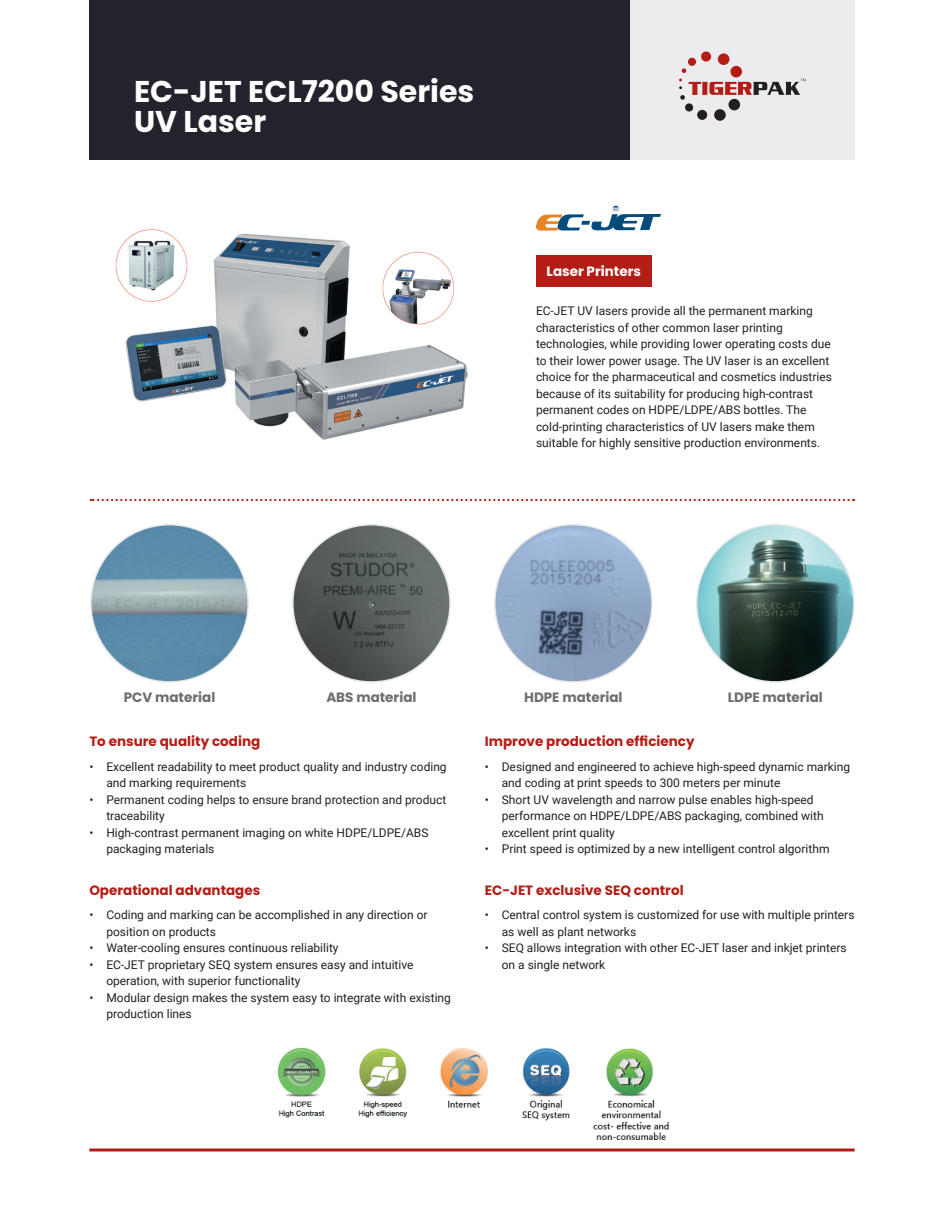
<style>
.page{position:relative;width:944px;height:1214px;background:#fff}
.page>*{position:absolute;margin:0;border:0;box-sizing:border-box;transform-origin:0 0}
.t1{font:700 30px/30px "Poppins";color:#fff}
.t2{font:700 13.5px "Poppins";color:#b41d15}
.t3{font:700 13.5px "Poppins";color:#6c6d70}
.t4{font:700 13.5px "Poppins";color:#fff}
.t5{font:12px/16.5px "Roboto";color:#231f20}
</style>
<div class="page">
<hr style="left:89px;top:1148px;width:765px;height:3px;background:#b41d15">
<img style="left:115px;top:229px;width:353px;height:211px">
<div style="left:536px;top:255px;width:115px;height:32px;background:#b41d15"></div>
<img style="left:91px;top:525px;width:157px;height:157px;border-radius:79px">
<div style="left:89px;top:0;width:541px;height:159px;background:#25212d"></div>
<div style="left:630px;top:0;width:224px;height:159px;background:#ececee"></div>
<svg style="left:91px;top:499px;width:763px;height:2px"></svg>
<img style="left:293px;top:525px;width:157px;height:157px;border-radius:79px">
<img style="left:495px;top:525px;width:157px;height:157px;border-radius:79px">
<img style="left:696px;top:525px;width:157px;height:157px;border-radius:79px">
<svg style="left:536px;top:206px;width:125px;height:25px"></svg>
<img style="left:277px;top:1048px;width:392px;height:92px">
<div style="left:728px;top:99px;width:12px;height:11px;background:#231f20;border-radius:50%"></div>
<div style="left:714px;top:109px;width:11px;height:12px;background:#231f20;border-radius:50%"></div>
<div style="left:697px;top:110px;width:10px;height:10px;background:#231f20;border-radius:50%"></div>
<div style="left:685px;top:103px;width:8px;height:8px;background:#231f20;border-radius:50%"></div>
<svg style="left:700px;top:51px;width:11px;height:11px"></svg>
<svg style="left:679px;top:53px;width:126px;height:47px"></svg>
<h1 class="t1" style="left:134px;top:76px;width:342px">EC-JET ECL7200 Series<br>UV Laser</h1>
<p class="t4" style="left:546px;top:263px;width:96px">Laser Printers</p>
<p class="t5" style="left:536px;top:302px;width:297px">EC-JET UV lasers provide all the permanent marking characteristics of other common laser printing technologies, while providing lower operating costs due to their lower power usage. The UV laser is an excellent choice for the pharmaceutical and cosmetics industries because of its suitability for producing high-contrast permanent codes on HDPE/LDPE/ABS bottles. The cold-printing characteristics of UV lasers make them suitable for highly sensitive production environments.</p>
<p class="t3" style="left:124px;top:689px;width:93px">PCV material</p>
<p class="t2" style="left:89px;top:734px;width:172px">To ensure quality coding</p>
<p class="t3" style="left:326px;top:689px;width:92px">ABS material</p>
<p class="t3" style="left:524px;top:690px;width:100px">HDPE material</p>
<p class="t3" style="left:727px;top:690px;width:97px">LDPE material</p>
<p class="t2" style="left:485px;top:734px;width:211px">Improve production efficiency</p>
<p class="t5" style="left:106px;top:757px;width:342px;text-indent:-17px">• Excellent readability to meet product quality and industry coding and marking requirements</p>
<p class="t5" style="left:106px;top:790px;width:341px;text-indent:-17px">• Permanent coding helps to ensure brand protection and product traceability</p>
<p class="t5" style="left:106px;top:823px;width:323px;text-indent:-17px">• High-contrast permanent imaging on white HDPE/LDPE/ABS packaging materials</p>
<p class="t2" style="left:89px;top:882px;width:172px">Operational advantages</p>
<p class="t5" style="left:106px;top:906px;width:323px;text-indent:-17px">• Coding and marking can be accomplished in any direction or position on products</p>
<p class="t5" style="left:89px;top:939px;width:251px">• Water-cooling ensures continuous reliability</p>
<p class="t5" style="left:106px;top:955px;width:308px;text-indent:-17px">• EC-JET proprietary SEQ system ensures easy and intuitive operation, with superior functionality</p>
<p class="t5" style="left:106px;top:988px;width:346px;text-indent:-17px">• Modular design makes the system easy to integrate with existing production lines</p>
<p class="t5" style="left:502px;top:757px;width:350px;text-indent:-17px">• Designed and engineered to achieve high-speed dynamic marking and coding at print speeds to 300 meters per minute</p>
<p class="t5" style="left:502px;top:790px;width:323px;text-indent:-17px">• Short UV wavelength and narrow pulse enables high-speed performance on HDPE/LDPE/ABS packaging, combined with excellent print quality</p>
<p class="t5" style="left:485px;top:840px;width:346px">• Print speed is optimized by a new intelligent control algorithm</p>
<p class="t2" style="left:485px;top:882px;width:200px">EC-JET exclusive SEQ control</p>
<p class="t5" style="left:502px;top:906px;width:354px;text-indent:-17px">• Central control system is customized for use with multiple printers as well as plant networks</p>
<p class="t5" style="left:502px;top:939px;width:346px;text-indent:-17px">• SEQ allows integration with other EC-JET laser and inkjet printers on a single network</p>
</div>
